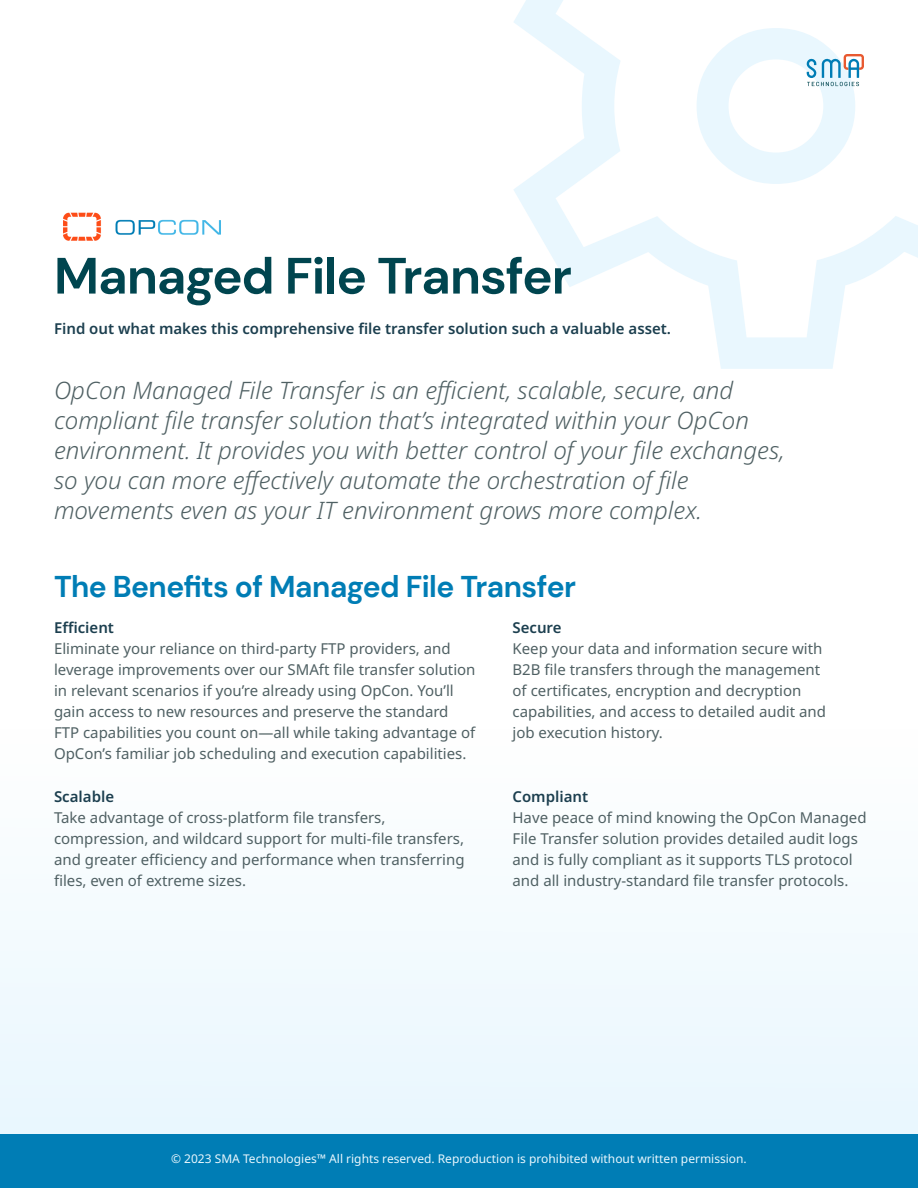
<style>
.page{position:relative;width:918px;height:1188px;background:#fff}
.page>*{position:absolute;margin:0;border:0;box-sizing:border-box;transform-origin:0 0}
.t1{font:700 51px "DM Sans";letter-spacing:-.02em;color:#00454f}
.subhead{font:700 30px "DM Sans";letter-spacing:-.015em;color:#007db5}
.intro_body{font:italic 300 24px/30px "Noto Sans";color:#4f6063}
.body_black{font:15px/21px "Noto Sans";color:#4f6063}
.subhead_2{font:600 15px "Noto Sans";color:#1c3f4f}
.body_black-2{font:12px "Noto Sans";color:#e9f7fe}
</style>
<div class="page">
<div style="left:0;top:729px;width:918px;height:405px;background:#f4fbfe"></div>
<div style="left:0;top:1134px;width:918px;height:54px;background:#007db5"></div>
<svg style="left:514px;top:0;width:404px;height:369px"></svg>
<img style="left:63px;top:212px;width:158px;height:29px">
<svg style="left:806px;top:54px;width:58px;height:32px"></svg>
<p class="t1" style="left:54px;top:244px;width:519px">Managed File Transfer</p>
<p class="subhead_2" style="left:54px;top:318px;width:619px">Find out what makes this comprehensive file transfer solution such a valuable asset.</p>
<p class="intro_body" style="left:54px;top:376px;width:732px">OpCon Managed File Transfer is an efficient, scalable, secure, and compliant file transfer solution that’s integrated within your OpCon environment. It provides you with better control of your file exchanges, so you can more effectively automate the orchestration of file movements even as your IT environment grows more complex.</p>
<p class="subhead" style="left:54px;top:568px;width:524px">The Benefits of Managed File Transfer</p>
<p class="subhead_2" style="left:54px;top:617px;width:62px">Efficient</p>
<p class="body_black" style="left:54px;top:638px;width:423px">Eliminate your reliance on third-party FTP providers, and leverage improvements over our SMAft file transfer solution in relevant scenarios if you’re already using OpCon. You’ll gain access to new resources and preserve the standard FTP capabilities you count on—all while taking advantage of OpCon’s familiar job scheduling and execution capabilities.</p>
<p class="subhead_2" style="left:513px;top:617px;width:51px">Secure</p>
<p class="body_black" style="left:513px;top:638px;width:315px">Keep your data and information secure with B2B file transfers through the management of certificates, encryption and decryption capabilities, and access to detailed audit and job execution history.</p>
<p class="subhead_2" style="left:54px;top:786px;width:62px">Scalable</p>
<p class="body_black" style="left:54px;top:807px;width:412px">Take advantage of cross-platform file transfers, compression, and wildcard support for multi-file transfers, and greater efficiency and performance when transferring files, even of extreme sizes.</p>
<p class="subhead_2" style="left:513px;top:786px;width:77px">Compliant</p>
<p class="body_black" style="left:513px;top:807px;width:356px">Have peace of mind knowing the OpCon Managed File Transfer solution provides detailed audit logs and is fully compliant as it supports TLS protocol and all industry-standard file transfer protocols.</p>
<p class="body_black-2" style="left:171px;top:1150px;width:577px">© 2023 SMA Technologies™ All rights reserved. Reproduction is prohibited without written permission.</p>
</div>
